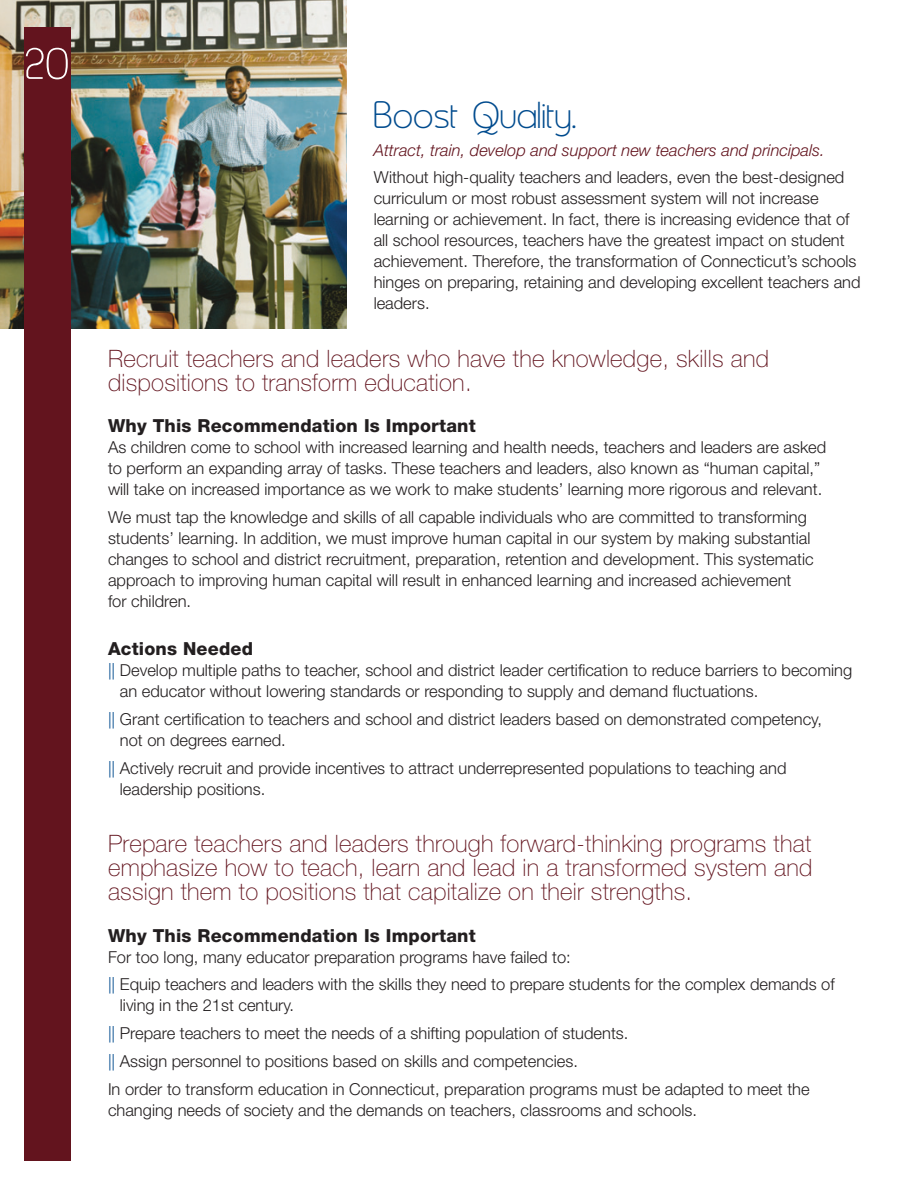
<style>
.page{position:relative;width:918px;height:1188px;background:#fff}
.page>*{position:absolute;margin:0;border:0;box-sizing:border-box;transform-origin:0 0}
.t1{font:52.5px "Asenine";color:#fff}
.t2{font:45px "Asenine";letter-spacing:.02em;color:#004b8e}
.t3{font:100 24px/24px "Helvetica Neue LT Std";letter-spacing:.01em;color:#63141e}
.t4{font:800 18px "Helvetica Neue LT Std";letter-spacing:.01em;color:#231f20}
.t5{font:300 16.5px/21px "Helvetica Neue LT Std";color:#231f20}
.t6{font:italic 300 16.5px "Helvetica Neue LT Std";color:#63141e}
.s1{color:#004b8e}
</style>
<div class="page">
<img style="left:0;top:0;width:347px;height:328px">
<div style="left:25px;top:27px;width:46px;height:1134px;background:#63141e"></div>
<h1 class="t1" style="left:25px;top:37px;width:45px">20</h1>
<h2 class="t2" style="left:374px;top:92px;width:204px">Boost Quality.</h2>
<p class="t6" style="left:374px;top:140px;width:453px">Attract, train, develop and support new teachers and principals.</p>
<p class="t5" style="left:374px;top:167px;width:488px">Without high-quality teachers and leaders, even the best-designed curriculum or most robust assessment system will not increase learning or achievement. In fact, there is increasing evidence that of all school resources, teachers have the greatest impact on student achievement. Therefore, the transformation of Connecticut’s schools hinges on preparing, retaining and developing excellent teachers and leaders.</p>
<h3 class="t3" style="left:108px;top:347px;width:663px">Recruit teachers and leaders who have the knowledge, skills and dispositions to transform education.</h3>
<p class="t4" style="left:108px;top:415px;width:369px">Why This Recommendation Is Important</p>
<p class="t5" style="left:108px;top:437px;width:720px">As children come to school with increased learning and health needs, teachers and leaders are asked to perform an expanding array of tasks. These teachers and leaders, also known as “human capital,” will take on increased importance as we work to make students’ learning more rigorous and relevant.</p>
<p class="t5" style="left:108px;top:506px;width:707px">We must tap the knowledge and skills of all capable individuals who are committed to transforming students’ learning. In addition, we must improve human capital in our system by making substantial changes to school and district recruitment, preparation, retention and development. This systematic approach to improving human capital will result in enhanced learning and increased achievement for children.</p>
<p class="t4" style="left:108px;top:638px;width:147px">Actions Needed</p>
<p class="t5" style="left:120px;top:659px;width:734px;text-indent:-12px"><span class="s1">||</span> Develop multiple paths to teacher, school and district leader certification to reduce barriers to becoming an educator without lowering standards or responding to supply and demand fluctuations.</p>
<p class="t5" style="left:120px;top:708px;width:704px;text-indent:-12px"><span class="s1">||</span> Grant certification to teachers and school and district leaders based on demonstrated competency, not on degrees earned.</p>
<p class="t5" style="left:120px;top:757px;width:668px;text-indent:-12px"><span class="s1">||</span> Actively recruit and provide incentives to attract underrepresented populations to teaching and leadership positions.</p>
<h3 class="t3" style="left:108px;top:832px;width:706px;text-align:justify">Prepare teachers and leaders through forward-thinking programs that emphasize how to teach, learn and lead in a transformed system and assign them to positions that capitalize on their strengths.</h3>
<p class="t4" style="left:108px;top:925px;width:369px">Why This Recommendation Is Important</p>
<p class="t5" style="left:108px;top:943px;width:728px;line-height:27.8px">For too long, many educator preparation programs have failed to:<br><span class="s1">||</span> Equip teachers and leaders with the skills they need to prepare students for the complex demands of</p>
<p class="t5" style="left:108px;top:991px;width:703px;line-height:27.8px;text-indent:12px">living in the 21st century.<br><span class="s1">||</span> Prepare teachers to meet the needs of a shifting population of students.<br><span class="s1">||</span> Assign personnel to positions based on skills and competencies.<br>In order to transform education in Connecticut, preparation programs must be adapted to meet the</p>
<p class="t5" style="left:108px;top:1099px;width:590px">changing needs of society and the demands on teachers, classrooms and schools.</p>
</div>
